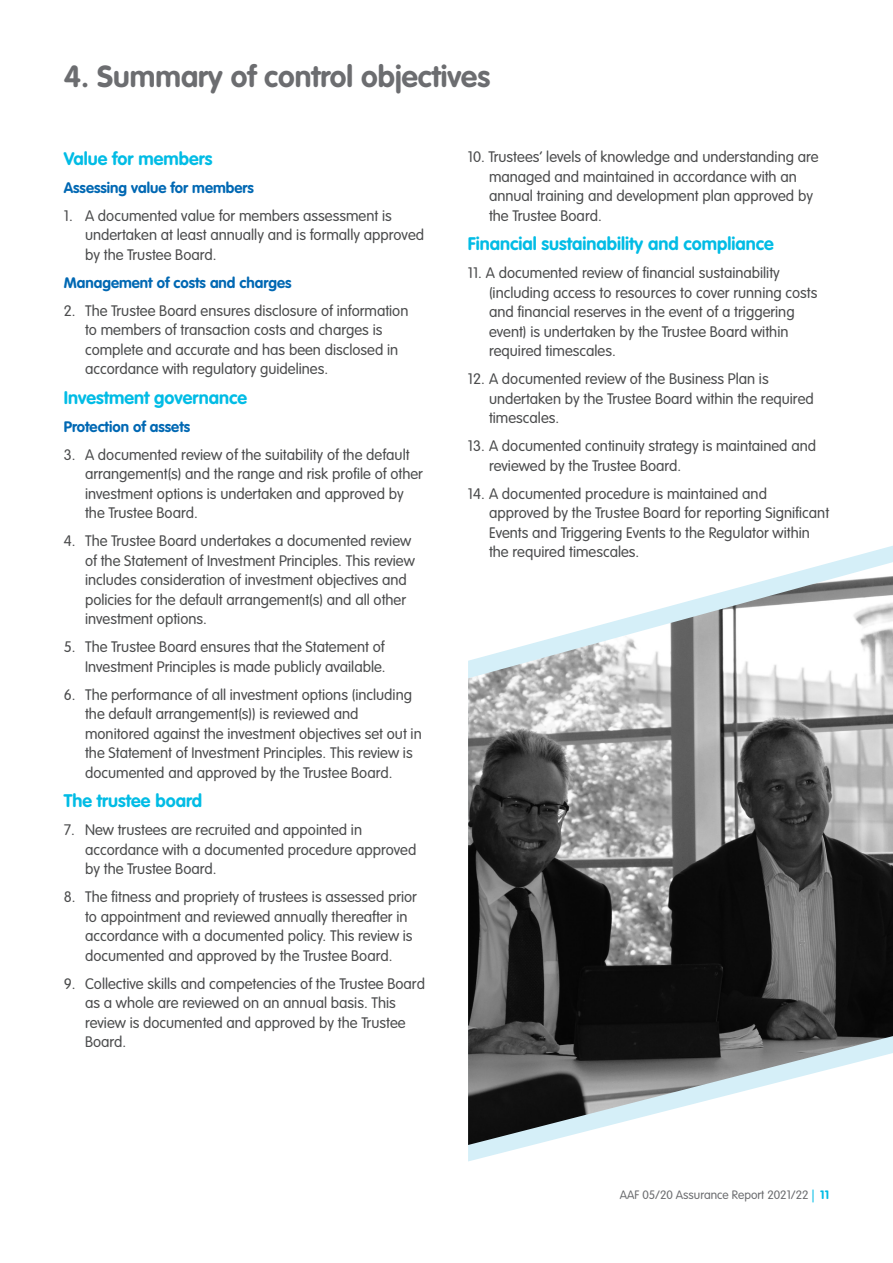
<style>
.page{position:relative;width:893px;height:1263px;background:#fff}
.page>*{position:absolute;margin:0;border:0;box-sizing:border-box;transform-origin:0 0}
.Main_Heading{font:700 30px "VAG Rounded Std";color:#6c6d70}
.Sub-heading_1{font:700 18px "VAG Rounded Std";color:#02bce5}
.Numbered_Body_10_13{font:700 18px "VAG Rounded Std";color:#02bce5}
.Numbered_Body_10_13-2{font:300 15px/19.5px "VAG Rounded Std";color:#4b4c4d}
.Sub-heading_2{font:700 15px "VAG Rounded Std";color:#0168b3}
.t1{font:300 12px "VAG Rounded Std";color:#6c6d70}
.s1{color:#02bce5}
.s2{font-weight:700;color:#02bce5}
</style>
<div class="page">
<svg style="left:468px;top:546px;width:425px;height:615px"></svg>
<img style="left:468px;top:562px;width:425px;height:583px">
<p class="Main_Heading" style="left:64px;top:59px;width:428px">4. Summary of control objectives</p>
<p class="Sub-heading_1" style="left:64px;top:148px;width:150px">Value for members</p>
<p class="Sub-heading_2" style="left:64px;top:178px;width:192px">Assessing value for members</p>
<p class="Numbered_Body_10_13-2" style="left:85px;top:206px;width:341px;text-indent:-21px">1. A documented value for members assessment is undertaken at least annually and is formally approved by the Trustee Board.</p>
<p class="Sub-heading_2" style="left:64px;top:273px;width:229px">Management of costs and charges</p>
<p class="Numbered_Body_10_13-2" style="left:85px;top:301px;width:325px;text-indent:-21px">2. The Trustee Board ensures disclosure of information to members of transaction costs and charges is complete and accurate and has been disclosed in accordance with regulatory guidelines.</p>
<p class="Numbered_Body_10_13" style="left:64px;top:387px;width:185px">Investment governance</p>
<p class="Sub-heading_2" style="left:64px;top:417px;width:128px">Protection of assets</p>
<p class="Numbered_Body_10_13-2" style="left:85px;top:445px;width:339px;text-indent:-21px">3. A documented review of the suitability of the default arrangement(s) and the range and risk profile of other investment options is undertaken and approved by the Trustee Board.</p>
<p class="Numbered_Body_10_13-2" style="left:85px;top:532px;width:331px;text-indent:-21px">4. The Trustee Board undertakes a documented review of the Statement of Investment Principles. This review includes consideration of investment objectives and policies for the default arrangement(s) and all other investment options.</p>
<p class="Numbered_Body_10_13-2" style="left:64px;top:638px;width:323px;text-align:right">5. The Trustee Board ensures that the Statement of<br>Investment Principles is made publicly available.</p>
<p class="Numbered_Body_10_13-2" style="left:85px;top:685px;width:338px;text-indent:-21px">6. The performance of all investment options (including the default arrangement(s)) is reviewed and monitored against the investment objectives set out in the Statement of Investment Principles. This review is documented and approved by the Trustee Board.</p>
<p class="Sub-heading_1" style="left:64px;top:790px;width:140px">The trustee board</p>
<p class="Numbered_Body_10_13-2" style="left:85px;top:821px;width:333px;text-indent:-21px">7. New trustees are recruited and appointed in accordance with a documented procedure approved by the Trustee Board.</p>
<p class="Numbered_Body_10_13-2" style="left:85px;top:888px;width:333px;text-indent:-21px">8. The fitness and propriety of trustees is assessed prior to appointment and reviewed annually thereafter in accordance with a documented policy. This review is documented and approved by the Trustee Board.</p>
<p class="Numbered_Body_10_13-2" style="left:85px;top:974px;width:341px;text-indent:-21px">9. Collective skills and competencies of the Trustee Board as a whole are reviewed on an annual basis. This review is documented and approved by the Trustee Board.</p>
<p class="Numbered_Body_10_13-2" style="left:489px;top:148px;width:331px;text-indent:-21px">10. Trustees’ levels of knowledge and understanding are managed and maintained in accordance with an annual training and development plan approved by the Trustee Board.</p>
<p class="Sub-heading_1" style="left:468px;top:233px;width:308px">Financial sustainability and compliance</p>
<p class="Numbered_Body_10_13-2" style="left:489px;top:264px;width:330px;text-indent:-21px">11. A documented review of financial sustainability (including access to resources to cover running costs and financial reserves in the event of a triggering event) is undertaken by the Trustee Board within required timescales.</p>
<p class="Numbered_Body_10_13-2" style="left:489px;top:370px;width:326px;text-indent:-21px">12. A documented review of the Business Plan is undertaken by the Trustee Board within the required timescales.</p>
<p class="Numbered_Body_10_13-2" style="left:489px;top:437px;width:329px;text-indent:-21px">13. A documented continuity strategy is maintained and reviewed by the Trustee Board.</p>
<p class="Numbered_Body_10_13-2" style="left:489px;top:484px;width:342px;text-indent:-21px">14. A documented procedure is maintained and approved by the Trustee Board for reporting Significant Events and Triggering Events to the Regulator within the required timescales.</p>
<p class="t1" style="left:620px;top:1188px;width:211px">AAF 05/20 Assurance Report 2021/22 <span class="s1">|</span> <span class="s2">11</span></p>
</div>
